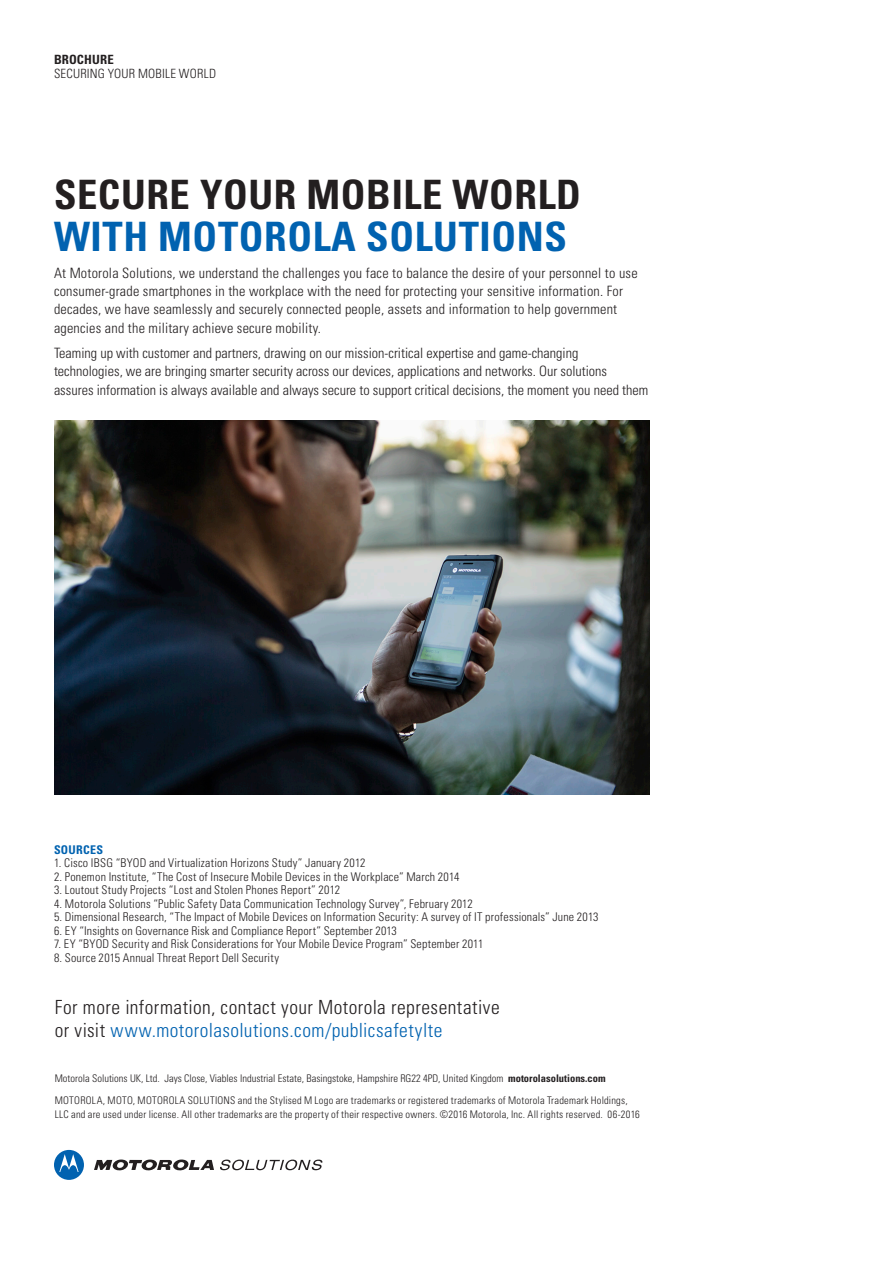
<style>
.page{position:relative;width:893px;height:1263px;background:#fff}
.page>*{position:absolute;margin:0;border:0;box-sizing:border-box;transform-origin:0 0}
.t1{font:700 condensed 40.5px/42.6px "Univers";letter-spacing:.015em;color:#231f20}
.t2{font:300 condensed 19.5px/23.2px "Univers";letter-spacing:.025em;color:#231f20}
.t3{font:300 condensed 14.25px/18.3px "Univers";letter-spacing:.015em;color:#231f20}
.t4{font:300 condensed 12.75px "Univers";letter-spacing:.02em;color:#231f20}
.t5{font:700 condensed 12.75px "Univers";letter-spacing:.01em;color:#231f20}
.t6{font:300 condensed 12px "Univers";letter-spacing:.015em;color:#231f20}
.t7{font:700 condensed 12px "Univers";letter-spacing:.025em;color:#0162b0}
.Footnote{font:300 condensed 10.5px/13.5px "Univers";letter-spacing:.02em;color:#231f20}
.Footnote-2{font:300 condensed 10.5px "Univers";color:#231f20}
.s1{color:#0162b0}
.s2{font-weight:700}
</style>
<div class="page">
<svg style="left:94px;top:1159px;width:120px;height:12px"></svg>
<svg style="left:54px;top:1150px;width:30px;height:30px"></svg>
<svg style="left:220px;top:1159px;width:102px;height:11px"></svg>
<img style="left:54px;top:421px;width:595px;height:373px">
<p class="t5" style="left:54px;top:52px;width:61px">BROCHURE</p>
<p class="t4" style="left:54px;top:66px;width:164px">SECURING YOUR MOBILE WORLD</p>
<p class="t1" style="left:54px;top:173px;width:528px">SECURE YOUR MOBILE WORLD<br><span class="s1">WITH MOTOROLA SOLUTIONS</span></p>
<p class="t3" style="left:54px;top:263px;width:585px">At Motorola Solutions, we understand the challenges you face to balance the desire of your personnel to use consumer-grade smartphones in the workplace with the need for protecting your sensitive information. For decades, we have seamlessly and securely connected people, assets and information to help government agencies and the military achieve secure mobility.</p>
<p class="t3" style="left:54px;top:344px;width:596px">Teaming up with customer and partners, drawing on our mission-critical expertise and game-changing technologies, we are bringing smarter security across our devices, applications and networks. Our solutions assures information is always available and always secure to support critical decisions, the moment you need them</p>
<p class="t7" style="left:54px;top:842px;width:51px">SOURCES</p>
<p class="t6" style="left:54px;top:856px;width:313px">1. Cisco IBSG “BYOD and Virtualization Horizons Study” January 2012</p>
<p class="t6" style="left:54px;top:869px;width:407px">2. Ponemon Institute, “The Cost of Insecure Mobile Devices in the Workplace” March 2014</p>
<p class="t6" style="left:54px;top:883px;width:288px">3. Loutout Study Projects “Lost and Stolen Phones Report” 2012</p>
<p class="t6" style="left:54px;top:896px;width:420px">4. Motorola Solutions “Public Safety Data Communication Technology Survey”, February 2012</p>
<p class="t6" style="left:54px;top:910px;width:546px">5. Dimensional Research, “The Impact of Mobile Devices on Information Security: A survey of IT professionals” June 2013</p>
<p class="t6" style="left:54px;top:923px;width:344px">6. EY “Insights on Governance Risk and Compliance Report” September 2013</p>
<p class="t6" style="left:54px;top:937px;width:431px">7. EY “BYOD Security and Risk Considerations for Your Mobile Device Program” September 2011</p>
<p class="t6" style="left:54px;top:950px;width:227px">8. Source 2015 Annual Threat Report Dell Security</p>
<p class="t2" style="left:55px;top:995px;width:446px">For more information, contact your Motorola representative or visit <span class="s1">www.motorolasolutions.com/publicsafetylte</span></p>
<p class="Footnote-2" style="left:55px;top:1072px;width:552px">Motorola Solutions UK, Ltd. Jays Close, Viables Industrial Estate, Basingstoke, Hampshire RG22 4PD, United Kingdom <span class="s2">motorolasolutions.com</span></p>
<p class="Footnote" style="left:55px;top:1094px;width:587px">MOTOROLA, MOTO, MOTOROLA SOLUTIONS and the Stylised M Logo are trademarks or registered trademarks of Motorola Trademark Holdings,<br>LLC and are used under license. All other trademarks are the property of their respective owners. ©2016 Motorola, Inc. All rights reserved. 06-2016</p>
</div>
